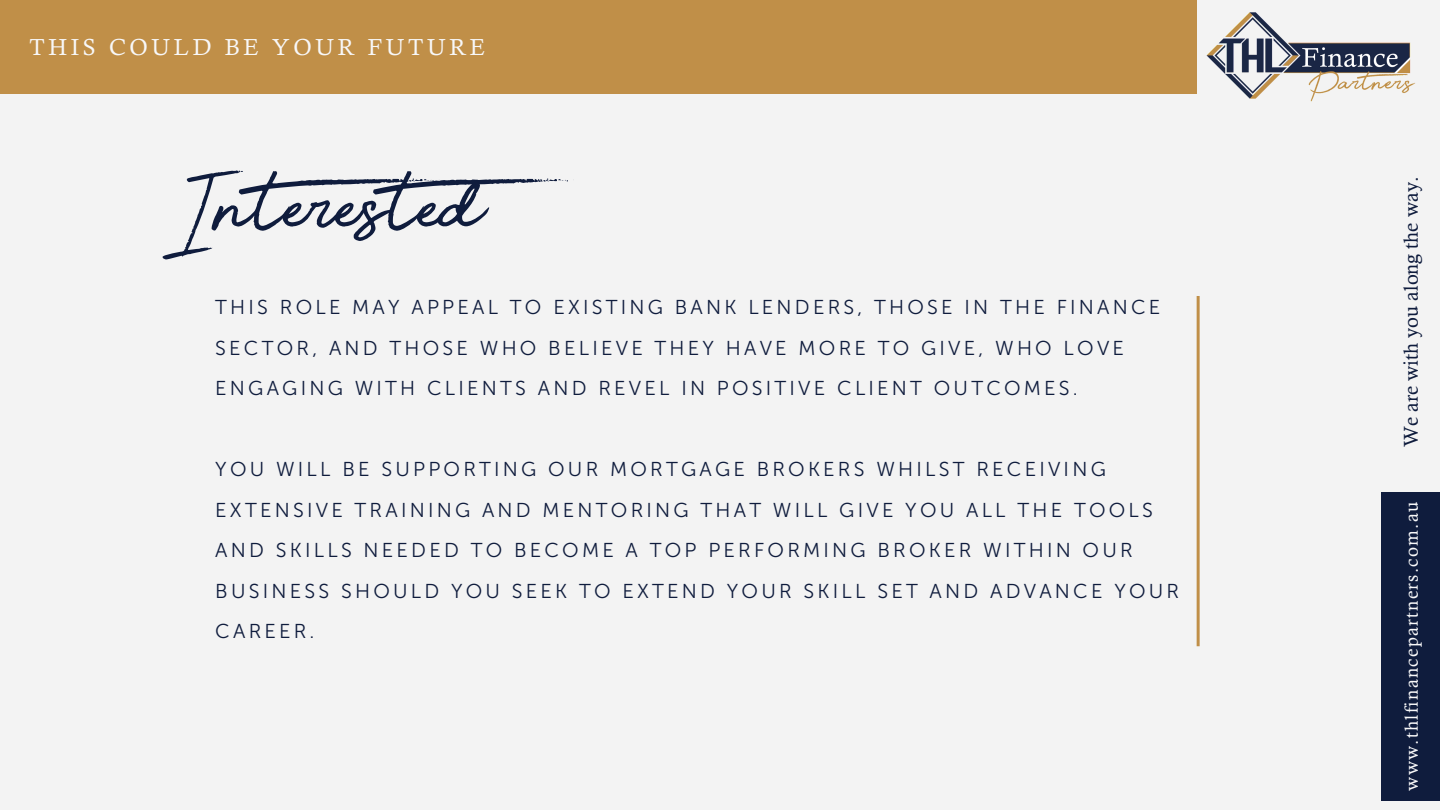
<style>
.page{position:relative;width:1440px;height:810px;background:#f3f3f3}
.page>*{position:absolute;margin:0;border:0;box-sizing:border-box;transform-origin:0 0}
.t1{font:120px "Beauty";color:#0f1c3d}
.t2{font:23.2px "Calisto";letter-spacing:.16em;color:#f8f8f9}
.t3{font:20.1px/40.5px "Museo Sans 300";letter-spacing:.16em;color:#0f1c3d}
.t4{font:20px "Calisto";color:#0f1c3d}
.t5{font:18.5px "Calisto";letter-spacing:.07em;color:#f8f8f9}
</style>
<div class="page">
<div style="left:1381px;top:492px;width:59px;height:309px;background:#0f1c3d"></div>
<div style="left:0;top:0;width:1197px;height:93px;background:#c08f48"></div>
<hr style="left:1197px;top:296px;width:3px;height:350px;background:#c08f48">
<img style="left:1194px;top:12px;width:221px;height:90px">
<p class="t2" style="left:30px;top:33px;width:457px">THIS COULD BE YOUR FUTURE</p>
<p class="t1" style="left:176px;top:161px;width:418px">Interested?</p>
<p class="t3" style="left:215px;top:287px;width:947px">THIS ROLE MAY APPEAL TO EXISTING BANK LENDERS, THOSE IN THE FINANCE<br>SECTOR, AND THOSE WHO BELIEVE THEY HAVE MORE TO GIVE, WHO LOVE<br>ENGAGING WITH CLIENTS AND REVEL IN POSITIVE CLIENT OUTCOMES.</p>
<p class="t3" style="left:215px;top:449px;width:965px">YOU WILL BE SUPPORTING OUR MORTGAGE BROKERS WHILST RECEIVING EXTENSIVE TRAINING AND MENTORING THAT WILL GIVE YOU ALL THE TOOLS AND SKILLS NEEDED TO BECOME A TOP PERFORMING BROKER WITHIN OUR BUSINESS SHOULD YOU SEEK TO EXTEND YOUR SKILL SET AND ADVANCE YOUR CAREER.</p>
<p class="t4" style="left:1399px;top:447px;width:272px;rotate:-90deg">We are with you along the way.</p>
<p class="t5" style="left:1401px;top:791px;width:291px;rotate:-90deg">www.thlfinancepartners.com.au</p>
</div>
